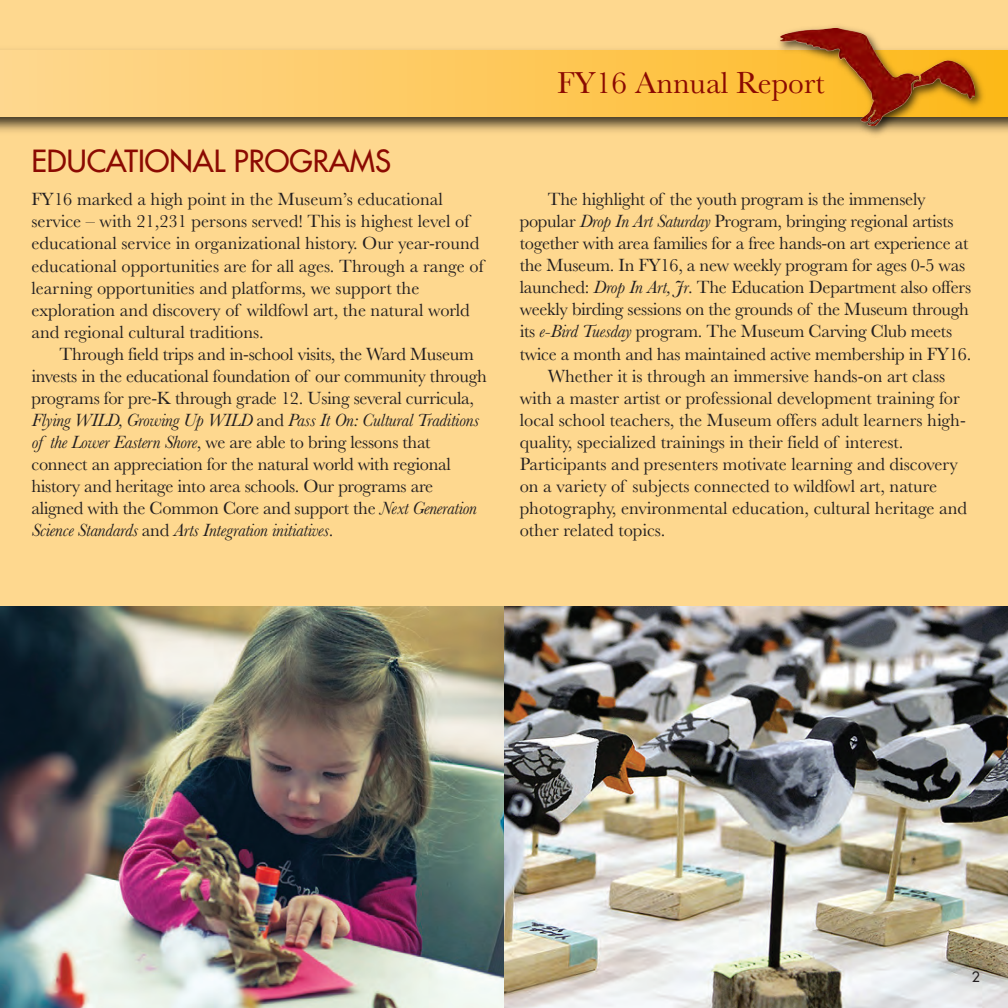
<style>
.page{position:relative;width:1008px;height:1008px;background:#fed88f}
.page>*{position:absolute;margin:0;border:0;box-sizing:border-box;transform-origin:0 0}
.t1{font:31.5px "Baskerville";color:#8b0a02}
.t2{font:500 29.75px "Futura Com";color:#8b0a02}
.t3{font:18.38px/22.1px "Baskerville";letter-spacing:-.01em;color:#231f20}
.t4{font:500 14px "Futura Com";color:#231f20}
.s1{font-style:italic}
</style>
<div class="page">
<hr style="left:0;top:114px;width:1px;height:894px;background:#8b0a02">
<img style="left:0;top:50px;width:715px;height:89px">
<svg style="left:0;top:51px;width:715px;height:65px"></svg>
<img style="left:715px;top:26px;width:293px;height:109px">
<img style="left:780px;top:29px;width:194px;height:97px">
<img style="left:504px;top:606px;width:504px;height:402px">
<img style="left:0;top:606px;width:504px;height:402px">
<h2 class="t2" style="left:32px;top:139px;width:361px">EDUCATIONAL PROGRAMS</h2>
<p class="t3" style="left:32px;top:190px;width:454px">FY16 marked a high point in the Museum’s educational service – with 21,231 persons served! This is highest level of educational service in organizational history. Our year-round educational opportunities are for all ages. Through a range of learning opportunities and platforms, we support the exploration and discovery of wildfowl art, the natural world and regional cultural traditions.</p>
<p class="t3" style="left:32px;top:345px;width:457px;text-indent:28px">Through field trips and in-school visits, the Ward Museum invests in the educational foundation of our community through programs for pre-K through grade 12. Using several curricula, <span class="s1">Flying WILD, Growing Up WILD</span> and <span class="s1">Pass It On: Cultural Traditions of the Lower Eastern Shore</span>, we are able to bring lessons that connect an appreciation for the natural world with regional history and heritage into area schools. Our programs are aligned with the Common Core and support the <span class="s1">Next Generation Science Standards</span> and <span class="s1">Arts Integration initiatives</span>.</p>
<h1 class="t1" style="left:557px;top:72px;width:269px">FY16 Annual Report</h1>
<p class="t3" style="left:548px;top:190px;width:379px">The highlight of the youth program is the immensely</p>
<p class="t3" style="left:520px;top:212px;width:435px">popular <span class="s1">Drop In Art Saturday</span> Program, bringing regional artists</p>
<p class="t3" style="left:520px;top:234px;width:450px">together with area families for a free hands-on art experience at</p>
<p class="t3" style="left:520px;top:256px;width:447px">the Museum. In FY16, a new weekly program for ages 0-5 was</p>
<p class="t3" style="left:520px;top:278px;width:453px">launched: <span class="s1">Drop In Art, Jr</span>. The Education Department also offers</p>
<p class="t3" style="left:520px;top:300px;width:451px">weekly birding sessions on the grounds of the Museum through</p>
<p class="t3" style="left:520px;top:323px;width:434px">its <span class="s1">e-Bird Tuesday</span> program. The Museum Carving Club meets</p>
<p class="t3" style="left:520px;top:345px;width:453px">twice a month and has maintained active membership in FY16.</p>
<p class="t3" style="left:548px;top:367px;width:399px">Whether it is through an immersive hands-on art class</p>
<p class="t3" style="left:520px;top:389px;width:442px">with a master artist or professional development training for</p>
<p class="t3" style="left:520px;top:411px;width:448px">local school teachers, the Museum offers adult learners high-</p>
<p class="t3" style="left:520px;top:433px;width:385px">quality, specialized trainings in their field of interest.</p>
<p class="t3" style="left:520px;top:455px;width:440px">Participants and presenters motivate learning and discovery</p>
<p class="t3" style="left:520px;top:477px;width:419px">on a variety of subjects connected to wildfowl art, nature</p>
<p class="t3" style="left:520px;top:499px;width:449px">photography, environmental education, cultural heritage and</p>
<p class="t3" style="left:520px;top:521px;width:147px">other related topics.</p>
<p class="t4" style="left:972px;top:967px;width:10px">2</p>
</div>
